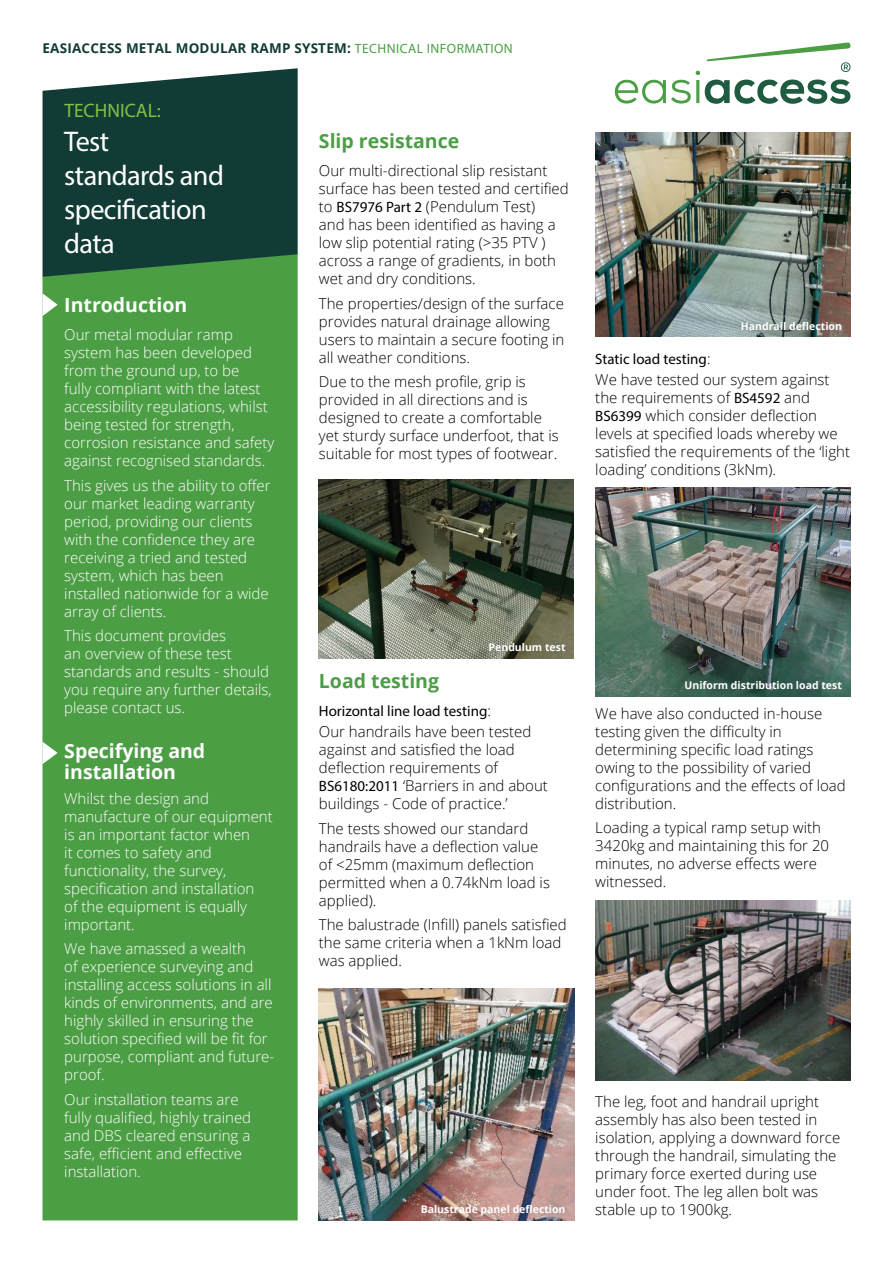
<style>
.page{position:relative;width:893px;height:1263px;background:#fff}
.page>*{position:absolute;margin:0;border:0;box-sizing:border-box;transform-origin:0 0}
.t1{font:28.5px/34.2px "Myriad Pro";letter-spacing:-.02em;color:#fff}
.t2{font:700 19.5px/21px "Open Sans";color:#fff}
.t3{font:700 19.5px "Open Sans";color:#4c9e45}
.t4{font:19.5px "Myriad Pro";color:#80c342}
.t5{font:300 15px/18px "Open Sans";color:#000}
.t6{font:300 15px/18px "Open Sans";color:#fff}
.t7{font:15px "Myriad Pro";color:#000}
.t8{font:700 13.5px "Open Sans";letter-spacing:.015em;color:#113b34}
.t9{font:700 10.5px "Open Sans";color:#fff}
.s1{font-family:"Myriad Pro";font-weight:400;color:#4c9e45}
.s2{font-family:"Myriad Pro";font-weight:400}
.s3{font-family:"Open Sans";font-weight:300}
</style>
<div class="page">
<img style="left:595px;top:487px;width:255px;height:209px">
<div style="left:43px;top:277px;width:255px;height:944px;background:#4c9e45"></div>
<svg style="left:615px;top:42px;width:236px;height:62px"></svg>
<svg style="left:43px;top:293px;width:15px;height:23px"></svg>
<svg style="left:43px;top:742px;width:15px;height:22px"></svg>
<svg style="left:43px;top:68px;width:255px;height:209px;background:#214b40"></svg>
<img style="left:319px;top:479px;width:255px;height:180px">
<img style="left:595px;top:900px;width:255px;height:180px">
<img style="left:319px;top:988px;width:255px;height:232px">
<img style="left:595px;top:133px;width:255px;height:204px">
<p class="t8" style="left:43px;top:38px;width:472px">EASIACCESS METAL MODULAR RAMP SYSTEM: <span class="s1">TECHNICAL INFORMATION</span></p>
<h2 class="t4" style="left:64px;top:98px;width:98px">TECHNICAL:</h2>
<h1 class="t1" style="left:64px;top:124px;width:161px">Test standards and specification data</h1>
<h2 class="t2" style="left:64px;top:293px;width:125px">Introduction</h2>
<p class="t6" style="left:64px;top:325px;width:212px">Our metal modular ramp system has been developed from the ground up, to be<br>fully compliant with the latest accessibility regulations, whilst being tested for strength, corrosion resistance and safety against recognised standards.</p>
<p class="t6" style="left:64px;top:476px;width:208px">This gives us the ability to offer our market leading warranty period, providing our clients with the confidence they are receiving a tried and tested system, which has been installed nationwide for a wide array of clients.</p>
<p class="t6" style="left:64px;top:626px;width:209px">This document provides<br>an overview of these test standards and results - should you require any further details, please contact us.</p>
<h2 class="t2" style="left:64px;top:740px;width:143px">Specifying and installation</h2>
<p class="t6" style="left:64px;top:789px;width:210px">Whilst the design and manufacture of our equipment is an important factor when<br>it comes to safety and functionality, the survey, specification and installation<br>of the equipment is equally important.</p>
<p class="t6" style="left:64px;top:939px;width:212px">We have amassed a wealth<br>of experience surveying and installing access solutions in all kinds of environments, and are highly skilled in ensuring the solution specified will be fit for purpose, compliant and future&shy;proof.</p>
<p class="t6" style="left:64px;top:1090px;width:188px">Our installation teams are fully qualified, highly trained and DBS cleared ensuring a safe, efficient and effective installation.</p>
<h2 class="t3" style="left:319px;top:127px;width:142px">Slip resistance</h2>
<p class="t5" style="left:319px;top:161px;width:251px">Our multi-directional slip resistant surface has been tested and certified to <span class="s2">BS7976 Part 2</span> (Pendulum Test)<br>and has been identified as having a low slip potential rating (&gt;35 PTV ) across a range of gradients, in both wet and dry conditions.</p>
<p class="t5" style="left:319px;top:294px;width:247px">The properties/design of the surface provides natural drainage allowing users to maintain a secure footing in all weather conditions.</p>
<p class="t5" style="left:319px;top:372px;width:241px">Due to the mesh profile, grip is provided in all directions and is designed to create a comfortable yet sturdy surface underfoot, that is suitable for most types of footwear.</p>
<p class="t9" style="left:489px;top:639px;width:78px">Pendulum test</p>
<h2 class="t3" style="left:319px;top:667px;width:122px">Load testing</h2>
<p class="t7" style="left:319px;top:702px;width:174px">Horizontal line load testing<span class="s3">:</span></p>
<p class="t5" style="left:319px;top:722px;width:230px">Our handrails have been tested against and satisfied the load deflection requirements of<br><span class="s2">BS6180:2011</span> ‘Barriers in and about buildings - Code of practice.’</p>
<p class="t5" style="left:319px;top:819px;width:233px">The tests showed our standard handrails have a deflection value of &lt;25mm (maximum deflection permitted when a 0.74kNm load is applied).</p>
<p class="t5" style="left:319px;top:915px;width:249px">The balustrade (Infill) panels satisfied the same criteria when a 1kNm load was applied.</p>
<p class="t9" style="left:421px;top:1201px;width:146px">Balustrade panel deflection</p>
<p class="t9" style="left:741px;top:319px;width:103px">Handrail deflection</p>
<p class="t7" style="left:595px;top:350px;width:117px">Static load testing<span class="s3">:</span></p>
<p class="t5" style="left:595px;top:370px;width:256px">We have tested our system against the requirements of <span class="s2">BS4592</span> and <span class="s2">BS6399</span> which consider deflection levels at specified loads whereby we satisfied the requirements of the ‘light loading’ conditions (3kNm).</p>
<p class="t9" style="left:684px;top:678px;width:159px">Uniform distribution load test</p>
<p class="t5" style="left:595px;top:704px;width:252px">We have also conducted in-house testing given the difficulty in determining specific load ratings owing to the possibility of varied configurations and the effects of load distribution.</p>
<p class="t5" style="left:595px;top:818px;width:235px">Loading a typical ramp setup with<br>3420kg and maintaining this for 20 minutes, no adverse effects were witnessed.</p>
<p class="t5" style="left:595px;top:1092px;width:246px">The leg, foot and handrail upright assembly has also been tested in isolation, applying a downward force through the handrail, simulating the primary force exerted during use under foot. The leg allen bolt was stable up to 1900kg.</p>
</div>
